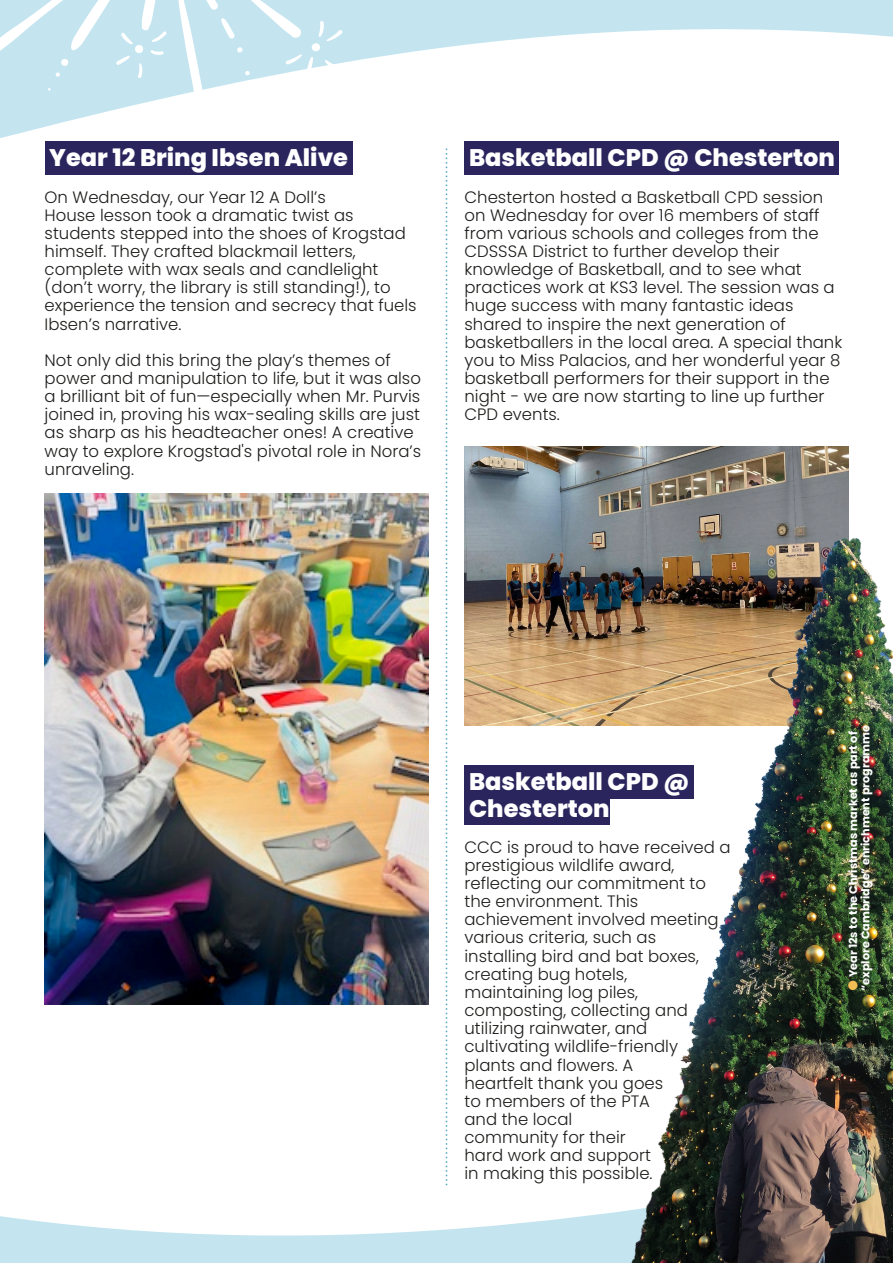
<style>
.page{position:relative;width:893px;height:1263px;background:#fff}
.page>*{position:absolute;margin:0;border:0;box-sizing:border-box;transform-origin:0 0}
.t1{font:800 24px/26.4px "Poppins";color:#fff}
.t2{font:300 16.5px/18.1px "Poppins";color:#1d1d1b}
.t3{font:700 11.25px/12.3px "Poppins";color:#fff}
</style>
<div class="page">
<svg style="left:0;top:0;width:893px;height:159px"></svg>
<svg style="left:0;top:1157px;width:629px;height:106px"></svg>
<svg style="left:0;top:0;width:420px;height:134px;fill:#c4e5f0"></svg>
<svg style="left:446px;top:149px;width:1px;height:1039px"></svg>
<div style="left:45px;top:141px;width:308px;height:34px;background:#2a265d"></div>
<div style="left:464px;top:141px;width:375px;height:34px;background:#2a265d"></div>
<div style="left:464px;top:765px;width:230px;height:33px;background:#2a265d"></div>
<div style="left:464px;top:791px;width:146px;height:34px;background:#2a265d"></div>
<img style="left:45px;top:493px;width:383px;height:512px">
<img style="left:464px;top:446px;width:384px;height:279px">
<img style="left:629px;top:537px;width:264px;height:726px">
<svg style="left:848px;top:980px;width:10px;height:10px"></svg>
<h1 class="t1" style="left:49px;top:145px;width:300px">Year 12 Bring Ibsen Alive</h1>
<p class="t2" style="left:45px;top:188px;width:374px">On Wednesday, our Year 12 A Doll’s<br>House lesson took a dramatic twist as students stepped into the shoes of Krogstad himself. They crafted blackmail letters, complete with wax seals and candlelight (don’t worry, the library is still standing!), to experience the tension and secrecy that fuels Ibsen’s narrative.</p>
<p class="t2" style="left:45px;top:351px;width:378px">Not only did this bring the play’s themes of power and manipulation to life, but it was also a brilliant bit of fun—especially when Mr. Purvis joined in, proving his wax-sealing skills are just as sharp as his headteacher ones! A creative way to explore Krogstad's pivotal role in Nora’s unraveling.</p>
<h1 class="t1" style="left:469px;top:145px;width:367px">Basketball CPD @ Chesterton</h1>
<p class="t2" style="left:464px;top:188px;width:379px">Chesterton hosted a Basketball CPD session on Wednesday for over 16 members of staff from various schools and colleges from the CDSSSA District to further develop their knowledge of Basketball, and to see what practices work at KS3 level. The session was a huge success with many fantastic ideas shared to inspire the next generation of basketballers in the local area. A special thank you to Miss Palacios, and her wonderful year 8 basketball performers for their support in the night - we are now starting to line up further CPD events.</p>
<h1 class="t1" style="left:469px;top:768px;width:222px">Basketball CPD @<br>Chesterton</h1>
<p class="t2" style="left:464px;top:838px;width:268px">CCC is proud to have received a prestigious wildlife award, reflecting our commitment to the environment. This achievement involved meeting various criteria, such as installing bird and bat boxes, creating bug hotels,<br>maintaining log piles, composting, collecting and utilizing rainwater, and cultivating wildlife-friendly plants and flowers. A<br>heartfelt thank you goes<br>to members of the PTA<br>and the local<br>community for their<br>hard work and support<br>in making this possible.</p>
<p class="t3" style="left:847px;top:991px;width:267px;text-indent:14px;rotate:-90deg">Year 12s to the Christmas market as part of “explore Cambridge” enrichment programme</p>
</div>
